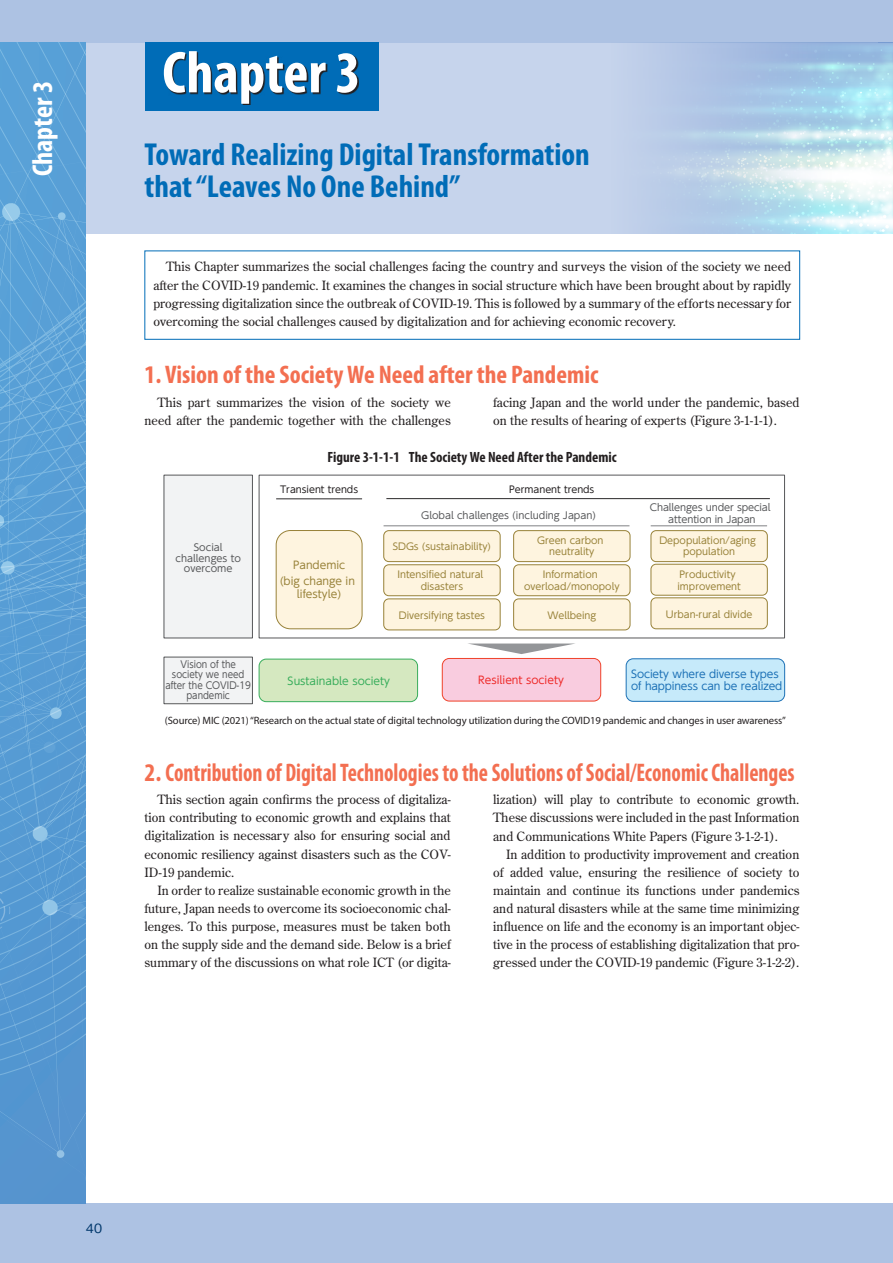
<style>
.page{position:relative;width:893px;height:1263px;background:#fff}
.page>*{position:absolute;margin:0;border:0;box-sizing:border-box;transform-origin:0 0}
.t1{font:700 condensed 59.55px "Myriad Pro";color:#fff}
.t2{font:700 condensed 31.95px/32px "Myriad Pro";color:#006cb7}
.t3{font:700 condensed 28.65px "Myriad Pro";color:#fff}
.t4{font:700 condensed 25.5px "Myriad Pro";color:#f36f51}
.t5{font:700 condensed 14.85px "Myriad Pro";color:#231f20}
.t6{font:12.75px/18.1px "Century Old Style Std";color:#231f20;text-align:justify}
.t7{font:500 12.75px "Gothic BBB Pr 6";color:#00376b}
.t8{font:10.65px "Myriad Pro";letter-spacing:-.01em;color:#231f20}
.t9{font:10.65px/12.8px "UD Shin Go NT Pr 6 N";letter-spacing:-.01em;color:#1c71b6}
.t10{font:10.65px/16.6px "UD Shin Go NT Pr 6 N";color:#988239;text-align:center}
.t11{font:10.65px "UD Shin Go NT Pr 6 N";color:#38ad5b}
.t12{font:10.65px "UD Shin Go NT Pr 6 N";color:#ee2a29}
.t13{font:9.75px/10.5px "UD Shin Go NT Pr 6 N";color:#57585a;text-align:center}
.t14{font:9.75px/10.5px "UD Shin Go NT Pr 6 N";color:#57585a;text-align:center;scale:.9 1}
.t15{font:9.6px/11.6px "UD Shin Go NT Pr 6 N";color:#988239;text-align:center}
.t16{font:9.6px "UD Shin Go NT Pr 6 N";color:#231f20}
</style>
<div class="page">
<div style="left:145px;top:251px;width:655px;height:89px;border:1px solid #006cb7"></div>
<div style="left:276px;top:530px;width:86px;height:99px;background:#fef4df;border-radius:14px"></div>
<div style="left:276px;top:530px;width:86px;height:99px;border:1px solid #988239;border-radius:14px"></div>
<div style="left:384px;top:531px;width:116px;height:31px;background:#fef4df;border-radius:5px"></div>
<div style="left:383px;top:530px;width:117px;height:32px;border:1px solid #988239;border-radius:5px"></div>
<div style="left:514px;top:531px;width:116px;height:31px;background:#fef4df;border-radius:5px"></div>
<div style="left:513px;top:530px;width:117px;height:32px;border:1px solid #988239;border-radius:5px"></div>
<div style="left:384px;top:565px;width:116px;height:31px;background:#fef4df;border-radius:5px"></div>
<div style="left:383px;top:564px;width:117px;height:32px;border:1px solid #988239;border-radius:5px"></div>
<svg style="left:468px;top:643px;width:107px;height:11px"></svg>
<div style="left:259px;top:659px;width:159px;height:43px;background:#d5e8c0;border-radius:7px"></div>
<div style="left:259px;top:659px;width:159px;height:43px;border:1px solid #38ad5b;border-radius:7px"></div>
<div style="left:651px;top:531px;width:116px;height:31px;background:#fef4df;border-radius:5px"></div>
<div style="left:651px;top:530px;width:117px;height:32px;border:1px solid #988239;border-radius:5px"></div>
<div style="left:651px;top:564px;width:116px;height:31px;background:#fef4df;border-radius:5px"></div>
<div style="left:651px;top:564px;width:117px;height:31px;border:1px solid #988239;border-radius:5px"></div>
<hr style="left:276px;top:498px;width:86px;height:1px;background:#2b292a">
<hr style="left:386px;top:498px;width:384px;height:1px;background:#2b292a">
<hr style="left:384px;top:525px;width:245px;height:1px;background:#808285">
<hr style="left:651px;top:525px;width:116px;height:1px;background:#808285">
<div style="left:514px;top:565px;width:116px;height:31px;background:#fef4df;border-radius:5px"></div>
<div style="left:513px;top:564px;width:117px;height:32px;border:1px solid #988239;border-radius:5px"></div>
<div style="left:651px;top:598px;width:116px;height:31px;background:#fef4df;border-radius:5px"></div>
<div style="left:651px;top:597px;width:117px;height:32px;border:1px solid #988239;border-radius:5px"></div>
<div style="left:384px;top:599px;width:116px;height:31px;background:#fef4df;border-radius:5px"></div>
<div style="left:383px;top:598px;width:117px;height:32px;border:1px solid #988239;border-radius:5px"></div>
<div style="left:514px;top:599px;width:116px;height:31px;background:#fef4df;border-radius:5px"></div>
<div style="left:513px;top:598px;width:117px;height:32px;border:1px solid #988239;border-radius:5px"></div>
<div style="left:164px;top:475px;width:88px;height:163px;background:#f2f3f4"></div>
<div style="left:164px;top:475px;width:89px;height:163px;border:1px solid #57585a"></div>
<div style="left:164px;top:657px;width:88px;height:47px;background:#f2f3f4"></div>
<div style="left:164px;top:657px;width:89px;height:47px;border:1px solid #57585a"></div>
<div style="left:442px;top:658px;width:159px;height:43px;background:#f9ccdf;border-radius:7px"></div>
<div style="left:442px;top:658px;width:159px;height:43px;border:1px solid #ef422a;border-radius:7px"></div>
<div style="left:626px;top:659px;width:159px;height:42px;background:#c6eafa;border-radius:7px"></div>
<div style="left:626px;top:658px;width:159px;height:44px;border:1px solid #1c71b6;border-radius:7px"></div>
<div style="left:0;top:43px;width:893px;height:191px;background:#c6d4ec"></div>
<div style="left:0;top:1203px;width:893px;height:60px;background:#adc2e3"></div>
<div style="left:0;top:0;width:893px;height:43px;background:#adc2e3"></div>
<svg style="left:651px;top:43px;width:242px;height:191px"></svg>
<svg style="left:0;top:43px;width:85px;height:1160px;background:#5a9ed5"></svg>
<svg style="left:0;top:890px;width:10px;height:41px"></svg>
<div style="left:145px;top:43px;width:233px;height:68px;background:#006cb7"></div>
<svg style="left:165px;top:53px;width:194px;height:52px"></svg>
<h3 class="t3" style="left:25px;top:176px;width:97px;rotate:-90deg">Chapter 3</h3>
<h1 class="t1" style="left:162px;top:35px;width:200px">Chapter 3</h1>
<h2 class="t2" style="left:145px;top:138px;width:447px">Toward Realizing Digital Transformation that “Leaves No One Behind”</h2>
<p class="t6" style="left:153px;top:258px;width:639px;text-indent:13px">This Chapter summarizes the social challenges facing the country and surveys the vision of the society we need after the COVID-19 pandemic. It examines the changes in social structure which have been brought about by rapidly progressing digitalization since the outbreak of COVID-19. This is followed by a summary of the efforts necessary for overcoming the social challenges caused by digitalization and for achieving economic recovery.</p>
<h3 class="t4" style="left:145px;top:359px;width:455px">1. Vision of the Society We Need after the Pandemic</h3>
<p class="t6" style="left:145px;top:393px;width:308px;text-align:right">This part summarizes the vision of the society we need after the pandemic together with the challenges</p>
<p class="t6" style="left:493px;top:393px;width:308px">facing Japan and the world under the pandemic, based on the results of hearing of experts (Figure 3-1-1-1).</p>
<p class="t5" style="left:327px;top:448px;width:291px">Figure 3-1-1-1 The Society We Need After the Pandemic</p>
<p class="t13" style="left:176px;top:542px;width:67px">Social challenges to overcome</p>
<p class="t16" style="left:280px;top:482px;width:80px">Transient trends</p>
<p class="t16" style="left:509px;top:482px;width:87px">Permanent trends</p>
<p class="t10" style="left:280px;top:556px;width:77px">Pandemic<br>(big change in</p>
<p class="t10" style="left:297px;top:585px;width:46px">lifestyle)</p>
<p class="t13" style="left:421px;top:509px;width:176px">Global challenges (including Japan)</p>
<p class="t15" style="left:393px;top:540px;width:100px">SDGs (sustainability)</p>
<p class="t15" style="left:537px;top:534px;width:68px">Green carbon neutrality</p>
<p class="t15" style="left:397px;top:568px;width:87px">Intensified natural disasters</p>
<p class="t15" style="left:524px;top:568px;width:97px">Information overload/monopoly</p>
<p class="t13" style="left:650px;top:501px;width:122px;line-height:11.7px">Challenges under special attention in Japan</p>
<p class="t15" style="left:659px;top:534px;width:98px">Depopulation/aging population</p>
<p class="t15" style="left:677px;top:568px;width:65px;text-align:left">Productivity improvement</p>
<p class="t15" style="left:399px;top:609px;width:88px">Diversifying tastes</p>
<p class="t15" style="left:547px;top:609px;width:50px">Wellbeing</p>
<p class="t15" style="left:666px;top:608px;width:88px">Urban-rural divide</p>
<p class="t14" style="left:165px;top:658px;width:97px">Vision of the society we need after the COVID-19 pandemic</p>
<p class="t12" style="left:478px;top:671px;width:87px">Resilient society</p>
<p class="t9" style="left:631px;top:667px;width:153px">Society where diverse types of happiness can be realized</p>
<p class="t8" style="left:165px;top:714px;width:622px">(Source) MIC (2021) “Research on the actual state of digital technology utilization during the COVID19 pandemic and changes in user awareness”</p>
<p class="t11" style="left:288px;top:672px;width:104px">Sustainable society</p>
<h3 class="t4" style="left:145px;top:756px;width:652px">2. Contribution of Digital Technologies to the Solutions of Social/Economic Challenges</h3>
<p class="t6" style="left:145px;top:790px;width:308px;text-indent:13px">This section again confirms the process of digitaliza&shy;tion contributing to economic growth and explains that digitalization is necessary also for ensuring social and economic resiliency against disasters such as the COV-ID-19 pandemic.</p>
<p class="t6" style="left:145px;top:881px;width:308px;text-indent:13px">In order to realize sustainable economic growth in the future, Japan needs to overcome its socioeconomic chal&shy;lenges. To this purpose, measures must be taken both on the supply side and the demand side. Below is a brief summary of the discussions on what role ICT (or digita-</p>
<p class="t6" style="left:493px;top:790px;width:308px">lization) will play to contribute to economic growth.<br>These discussions were included in the past Information and Communications White Papers (Figure 3-1-2-1).</p>
<p class="t6" style="left:493px;top:845px;width:308px;text-indent:13px">In addition to productivity improvement and creation of added value, ensuring the resilience of society to maintain and continue its functions under pandemics and natural disasters while at the same time minimizing influence on life and the economy is an important objec&shy;tive in the process of establishing digitalization that pro&shy;gressed under the COVID-19 pandemic (Figure 3-1-2-2).</p>
<p class="t7" style="left:86px;top:1218px;width:18px">40</p>
</div>
